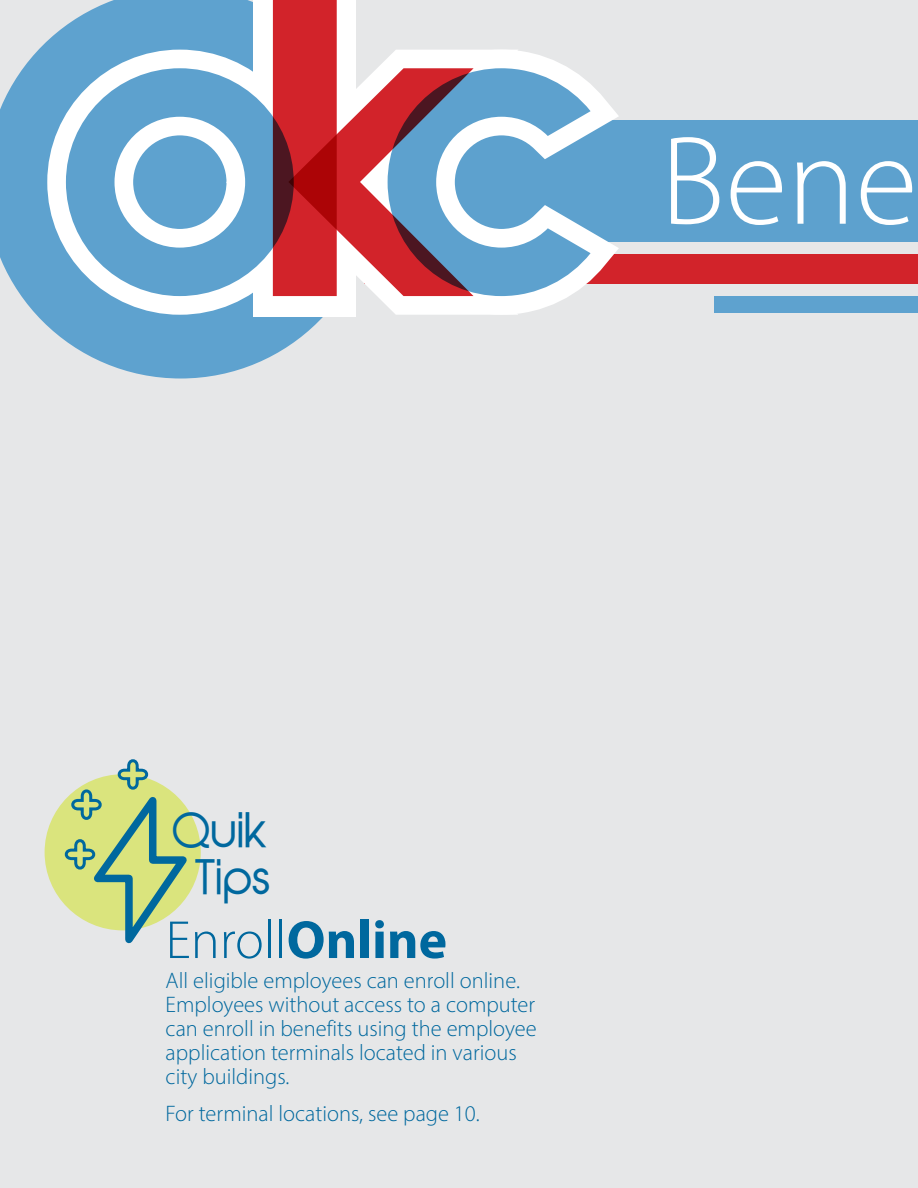
<style>
.page{position:relative;width:918px;height:1188px;background:#e6e7e8}
.page>*{position:absolute;margin:0;border:0;box-sizing:border-box;transform-origin:0 0}
.t1{font:300 127.5px "Myriad Pro";color:#fff}
.t2{font:300 54px "Myriad Pro";color:#00689e}
.t3{font:45px/46.5px "Abeatby Kai";color:#00689e;text-align:center}
.t4{font:300 22.5px/24px "Myriad Pro";color:#00689e}
.s1{font-weight:700}
</style>
<div class="page">
<div style="left:45px;top:774px;width:156px;height:156px;background:#dae47d;border-radius:50%"></div>
<svg style="left:63px;top:759px;width:134px;height:185px"></svg>
<div style="left:715px;top:296px;width:203px;height:17px;background:#5ea2cf"></div>
<div style="left:438px;top:120px;width:480px;height:122px;background:#5da1ce"></div>
<div style="left:364px;top:254px;width:554px;height:30px;background:#d2232a"></div>
<svg style="left:0;top:0;width:306px;height:379px;fill:#5ea2cf"></svg>
<svg style="left:29px;top:31px;width:206px;height:302px;background:#84b7d9"></svg>
<svg style="left:235px;top:16px;width:121px;height:317px;background:#c3dbeb"></svg>
<svg style="left:350px;top:31px;width:269px;height:302px"></svg>
<svg style="left:66px;top:68px;width:207px;height:228px;background:#89bbdb"></svg>
<svg style="left:273px;top:0;width:64px;height:296px;background:#b62028"></svg>
<svg style="left:288px;top:68px;width:100px;height:228px;background:#d54e53"></svg>
<svg style="left:388px;top:68px;width:203px;height:228px;fill:#5da1ce"></svg>
<h1 class="t1" style="left:661px;top:105px;width:258px">Bene</h1>
<h3 class="t3" style="left:173px;top:812px;width:101px">Quik<br>Tips</h3>
<h2 class="t2" style="left:166px;top:908px;width:283px">Enroll<span class="s1">Online</span></h2>
<p class="t4" style="left:166px;top:968px;width:372px">All eligible employees can enroll online.<br>Employees without access to a computer can enroll in benefits using the employee application terminals located in various city buildings.</p>
<p class="t4" style="left:166px;top:1102px;width:316px">For terminal locations, see page 10.</p>
</div>
